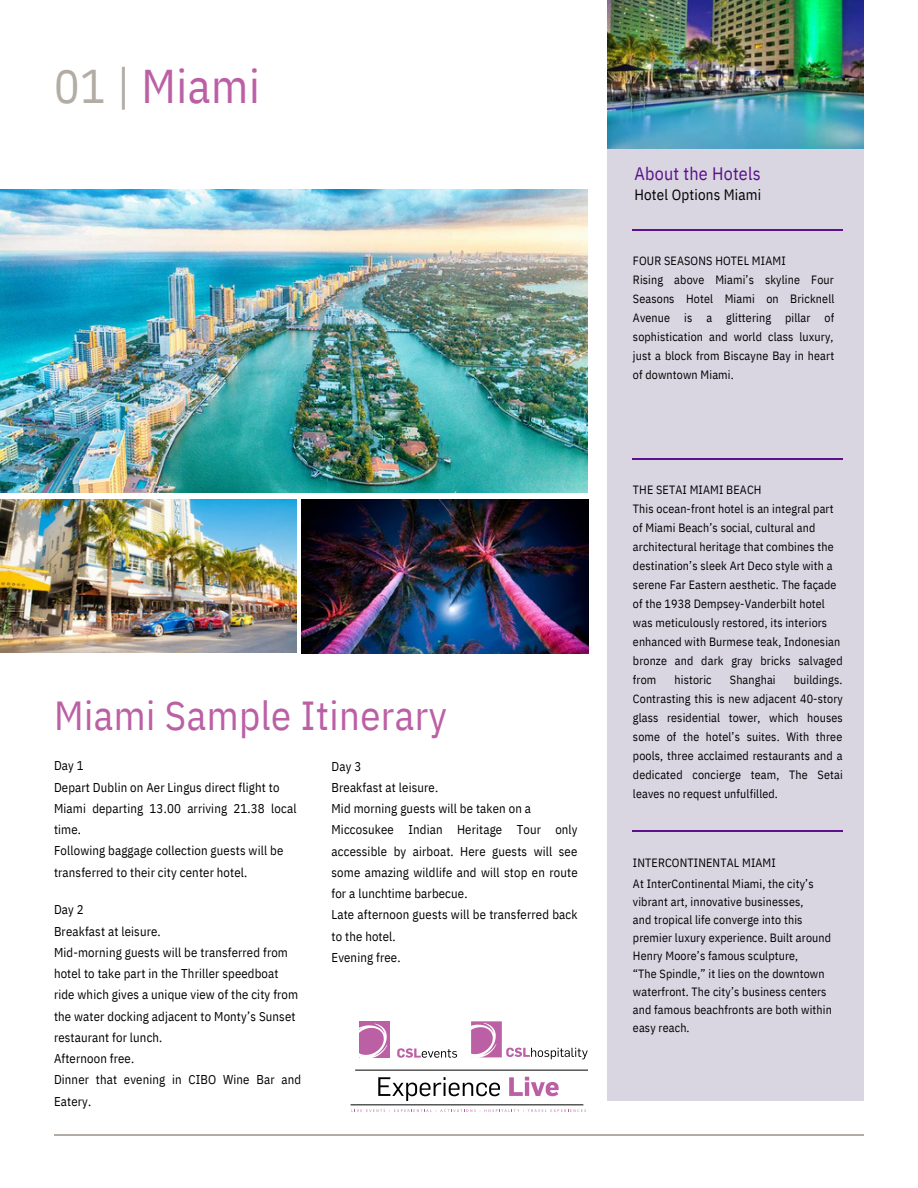
<style>
.page{position:relative;width:918px;height:1188px;background:#fff}
.page>*{position:absolute;margin:0;border:0;box-sizing:border-box;transform-origin:0 0}
.t1{font:47.25px "IBM Plex Sans Cond";letter-spacing:.01em;color:#bb60a5}
.t2{font:40.5px "IBM Plex Sans Cond";letter-spacing:.01em;color:#bb60a5}
.t3{font:18px "IBM Plex Sans Cond";letter-spacing:.01em;color:#5b118b}
.t4{font:15px "IBM Plex Sans Cond";letter-spacing:.01em;color:#000}
.t5{font:12.75px/21.3px "IBM Plex Sans Cond";letter-spacing:.01em;color:#000}
.t6{font:12px/19px "IBM Plex Sans Cond";letter-spacing:.01em;color:#000}
.s1{color:#b3aca5}
</style>
<div class="page">
<hr style="left:54px;top:1134px;width:810px;height:1px;background:#b3aca5">
<div style="left:607px;top:0;width:257px;height:1101px;background:#d9d6e2"></div>
<hr style="left:633px;top:229px;width:209px;height:1px;background:#5b118b">
<hr style="left:633px;top:459px;width:209px;height:1px;background:#5b118b">
<hr style="left:633px;top:831px;width:209px;height:1px;background:#5b118b">
<img style="left:0;top:189px;width:587px;height:303px">
<img style="left:0;top:500px;width:297px;height:152px">
<img style="left:302px;top:500px;width:287px;height:153px">
<img style="left:608px;top:0;width:256px;height:149px">
<svg style="left:506px;top:1048px;width:82px;height:11px"></svg>
<div style="left:471px;top:1021px;width:31px;height:36px;background:#bb60a5"></div>
<div style="left:359px;top:1021px;width:31px;height:36px;background:#bb60a5"></div>
<svg style="left:397px;top:1023px;width:100px;height:35px"></svg>
<svg style="left:359px;top:1024px;width:29px;height:34px"></svg>
<svg style="left:378px;top:1077px;width:122px;height:24px"></svg>
<svg style="left:509px;top:1077px;width:50px;height:19px"></svg>
<hr style="left:355px;top:1070px;width:233px;height:1px;background:#000">
<hr style="left:351px;top:1105px;width:232px;height:1px;background:#000">
<svg style="left:352px;top:1109px;width:234px;height:3px"></svg>
<h1 class="t1" style="left:54px;top:54px;width:207px"><span class="s1">01 |</span> Miami</h1>
<h2 class="t2" style="left:54px;top:688px;width:395px">Miami Sample Itinerary</h2>
<p class="t5" style="left:54px;top:755px;width:244px">Day 1<br>Depart Dublin on Aer Lingus direct flight to<br>Miami departing 13.00 arriving 21.38 local time.<br>Following baggage collection guests will be transferred to their city center hotel.</p>
<p class="t5" style="left:54px;top:899px;width:249px">Day 2<br>Breakfast at leisure.<br>Mid-morning guests will be transferred from hotel to take part in the Thriller speedboat ride which gives a unique view of the city from the water docking adjacent to Monty’s Sunset restaurant for lunch.<br>Afternoon free.<br>Dinner that evening in CIBO Wine Bar and<br>Eatery.</p>
<p class="t5" style="left:332px;top:755px;width:248px">Day 3<br>Breakfast at leisure.<br>Mid morning guests will be taken on a<br>Miccosukee Indian Heritage Tour only accessible by airboat. Here guests will see some amazing wildlife and will stop en route for a lunchtime barbecue.<br>Late afternoon guests will be transferred back to the hotel.<br>Evening free.</p>
<h3 class="t3" style="left:634px;top:161px;width:128px">About the Hotels</h3>
<p class="t4" style="left:634px;top:185px;width:128px">Hotel Options Miami</p>
<p class="t6" style="left:633px;top:251px;width:203px">FOUR SEASONS HOTEL MIAMI<br>Rising above Miami’s skyline Four<br>Seasons Hotel Miami on Bricknell<br>Avenue is a glittering pillar of sophistication and world class luxury, just a block from Biscayne Bay in heart of downtown Miami.</p>
<p class="t6" style="left:633px;top:480px;width:211px">THE SETAI MIAMI BEACH<br>This ocean-front hotel is an integral part of Miami Beach’s social, cultural and architectural heritage that combines the destination’s sleek Art Deco style with a serene Far Eastern aesthetic. The façade of the 1938 Dempsey-Vanderbilt hotel was meticulously restored, its interiors enhanced with Burmese teak, Indonesian bronze and dark gray bricks salvaged from</p>
<p class="t6" style="left:633px;top:670px;width:211px;text-align:justify;text-indent:161px">buildings.<br>Contrasting this is new adjacent 40-story glass residential tower, which houses some of the hotel’s suites. With three pools, three acclaimed restaurants and a dedicated concierge team, The Setai leaves no request unfulfilled.</p>
<p class="t6" style="left:675px;top:670px;width:39px">historic</p>
<p class="t6" style="left:730px;top:670px;width:47px">Shanghai</p>
<p class="t6" style="left:633px;top:852px;width:182px;line-height:21px">INTERCONTINENTAL MIAMI<br>At InterContinental Miami, the city’s</p>
<p class="t6" style="left:633px;top:892px;width:200px;line-height:18px">vibrant art, innovative businesses,<br>and tropical life converge into this premier luxury experience. Built around Henry Moore’s famous sculpture,<br>“The Spindle,” it lies on the downtown waterfront. The city’s business centers and famous beachfronts are both within easy reach.</p>
</div>
